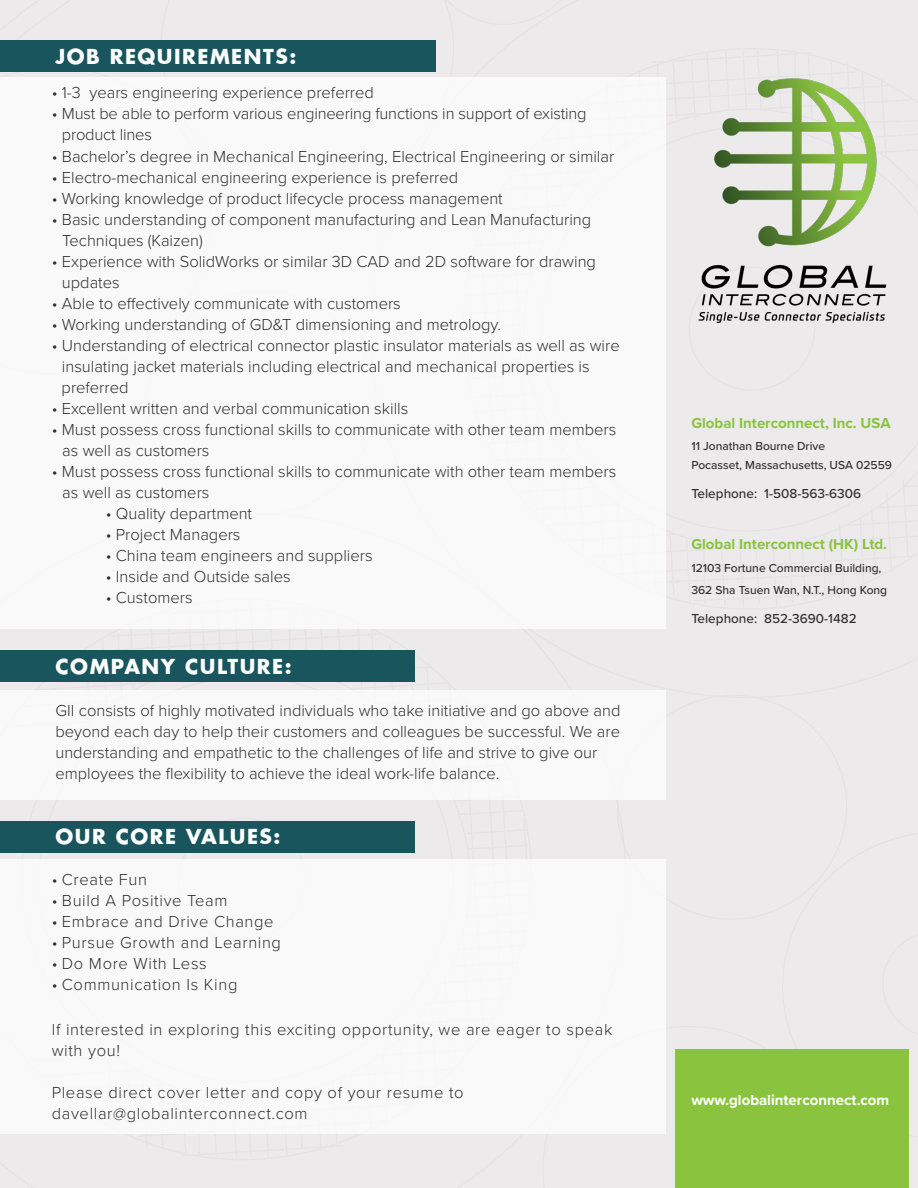
<style>
.page{position:relative;width:918px;height:1188px;background:#fff}
.page>*{position:absolute;margin:0;border:0;box-sizing:border-box;transform-origin:0 0}
.t1{font:700 20.1px "Futura";letter-spacing:.075em;color:#fff}
.t2{font:300 16.5px/21px "Proxima Nova";color:#312f30}
.t3{font:300 16.5px/21px "Proxima Nova";letter-spacing:.04em;color:#312f30}
.t4{font:700 15px "Proxima Nova";color:#8ac43e}
.t5{font:700 15px "Proxima Nova";color:#fff}
.t6{font:500 13.5px "Proxima Nova";color:#312f30}
.t7{font:500 12px "Proxima Nova";color:#312f30}
</style>
<div class="page">
<div style="left:629px;top:1159px;width:289px;height:29px;background:#eceaeb"></div>
<div style="left:0;top:0;width:918px;height:50px;background:#eceaeb"></div>
<div style="left:7px;top:50px;width:911px;height:1109px;background:#eceaeb"></div>
<div style="left:0;top:629px;width:629px;height:559px;background:#eceaeb"></div>
<div style="left:675px;top:1050px;width:233px;height:138px;background:#8ac43e"></div>
<div style="left:0;top:77px;width:665px;height:552px;background:#fff"></div>
<div style="left:0;top:40px;width:435px;height:32px;background:#18555d"></div>
<img style="left:694px;top:72px;width:206px;height:195px">
<img style="left:693px;top:254px;width:198px;height:73px">
<div style="left:0;top:650px;width:415px;height:31px;background:#18555d"></div>
<div style="left:0;top:690px;width:665px;height:109px;background:#fff"></div>
<div style="left:0;top:821px;width:415px;height:31px;background:#18555d"></div>
<div style="left:0;top:860px;width:665px;height:274px;background:#fff"></div>
<p class="t1" style="left:56px;top:42px;width:242px">JOB REQUIREMENTS:</p>
<p class="t2" style="left:52px;top:81px;width:324px">• 1-3 years engineering experience preferred</p>
<p class="t2" style="left:52px;top:102px;width:536px">• Must be able to perform various engineering functions in support of existing</p>
<p class="t2" style="left:62px;top:123px;width:92px">product lines</p>
<p class="t2" style="left:52px;top:146px;width:564px">• Bachelor’s degree in Mechanical Engineering, Electrical Engineering or similar</p>
<p class="t2" style="left:52px;top:167px;width:408px">• Electro-mechanical engineering experience is preferred</p>
<p class="t2" style="left:52px;top:188px;width:453px">• Working knowledge of product lifecycle process management</p>
<p class="t2" style="left:52px;top:209px;width:541px">• Basic understanding of component manufacturing and Lean Manufacturing</p>
<p class="t2" style="left:62px;top:230px;width:142px">Techniques (Kaizen)</p>
<p class="t2" style="left:52px;top:251px;width:546px">• Experience with SolidWorks or similar 3D CAD and 2D software for drawing</p>
<p class="t2" style="left:62px;top:272px;width:59px">updates</p>
<p class="t2" style="left:52px;top:293px;width:351px">• Able to effectively communicate with customers</p>
<p class="t2" style="left:52px;top:314px;width:451px">• Working understanding of GD&amp;T dimensioning and metrology.</p>
<p class="t2" style="left:52px;top:335px;width:570px">• Understanding of electrical connector plastic insulator materials as well as wire</p>
<p class="t2" style="left:62px;top:356px;width:529px">insulating jacket materials including electrical and mechanical properties is</p>
<p class="t2" style="left:62px;top:377px;width:68px">preferred</p>
<p class="t2" style="left:52px;top:398px;width:358px">• Excellent written and verbal communication skills</p>
<p class="t2" style="left:52px;top:419px;width:566px">• Must possess cross functional skills to communicate with other team members</p>
<p class="t2" style="left:62px;top:440px;width:149px">as well as customers</p>
<p class="t2" style="left:52px;top:461px;width:566px">• Must possess cross functional skills to communicate with other team members</p>
<p class="t2" style="left:62px;top:482px;width:149px">as well as customers</p>
<p class="t2" style="left:106px;top:503px;width:148px">• Quality department</p>
<p class="t2" style="left:106px;top:524px;width:136px">• Project Managers</p>
<p class="t2" style="left:106px;top:545px;width:268px">• China team engineers and suppliers</p>
<p class="t2" style="left:106px;top:566px;width:186px">• Inside and Outside sales</p>
<p class="t2" style="left:106px;top:587px;width:88px">• Customers</p>
<p class="t1" style="left:56px;top:652px;width:238px">COMPANY CULTURE:</p>
<p class="t2" style="left:56px;top:699px;width:566px">GII consists of highly motivated individuals who take initiative and go above and beyond each day to help their customers and colleagues be successful. We are understanding and empathetic to the challenges of life and strive to give our employees the flexibility to achieve the ideal work-life balance.</p>
<p class="t1" style="left:56px;top:823px;width:226px">OUR CORE VALUES:</p>
<p class="t3" style="left:52px;top:868px;width:97px">• Create Fun</p>
<p class="t3" style="left:52px;top:889px;width:177px">• Build A Positive Team</p>
<p class="t3" style="left:52px;top:910px;width:223px">• Embrace and Drive Change</p>
<p class="t3" style="left:52px;top:931px;width:231px">• Pursue Growth and Learning</p>
<p class="t3" style="left:52px;top:952px;width:157px">• Do More With Less</p>
<p class="t3" style="left:52px;top:973px;width:187px">• Communication Is King</p>
<p class="t3" style="left:52px;top:1018px;width:562px">If interested in exploring this exciting opportunity, we are eager to speak with you!</p>
<p class="t3" style="left:52px;top:1081px;width:414px">Please direct cover letter and copy of your resume to</p>
<p class="t3" style="left:52px;top:1102px;width:257px">davellar@globalinterconnect.com</p>
<p class="t4" style="left:691px;top:411px;width:201px">Global Interconnect, Inc. USA</p>
<p class="t7" style="left:691px;top:437px;width:135px">11 Jonathan Bourne Drive</p>
<p class="t7" style="left:691px;top:456px;width:202px">Pocasset, Massachusetts, USA 02559</p>
<p class="t6" style="left:691px;top:484px;width:171px">Telephone: 1-508-563-6306</p>
<p class="t4" style="left:691px;top:533px;width:197px">Global Interconnect (HK) Ltd.</p>
<p class="t7" style="left:691px;top:559px;width:192px">12103 Fortune Commercial Building,</p>
<p class="t7" style="left:691px;top:581px;width:197px">362 Sha Tsuen Wan, N.T., Hong Kong</p>
<p class="t6" style="left:691px;top:609px;width:167px">Telephone: 852-3690-1482</p>
<p class="t5" style="left:691px;top:1089px;width:199px">www.globalinterconnect.com</p>
</div>
